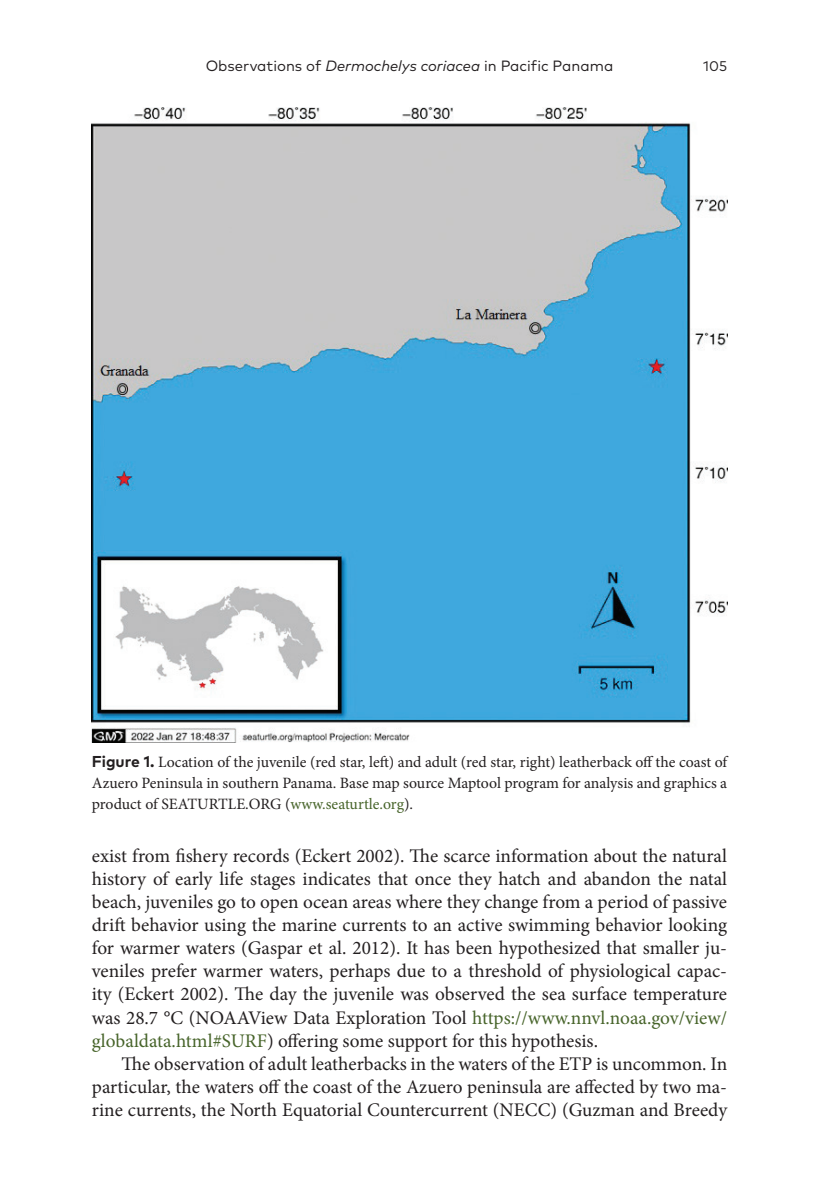
<style>
.page{position:relative;width:819px;height:1191px;background:#fff}
.page>*{position:absolute;margin:0;border:0;box-sizing:border-box;transform-origin:0 0}
.Body_text{font:19.25px/23.1px "Minion Pro";color:#231f20;text-align:justify}
.FIG_Caption{font:15.75px/21px "Minion Pro";color:#231f20;text-align:justify}
.t1{font:14.88px "FF Mark Pro";color:#231f20}
.t2{font:14px "FF Mark Pro";color:#231f20}
.s1{font-style:italic}
.s2{font-family:"FF Mark Pro";font-weight:700}
.s3{color:#47642a}
</style>
<div class="page">
<img style="left:92px;top:107px;width:635px;height:635px">
<p class="t1" style="left:206px;top:55px;width:409px">Observations of <span class="s1">Dermochelys coriacea</span> in Pacific Panama</p>
<p class="t2" style="left:703px;top:55px;width:25px">105</p>
<p class="FIG_Caption" style="left:92px;top:752px;width:637px"><span class="s2">Figure 1.</span> Location of the juvenile (red star, left) and adult (red star, right) leatherback off the coast of Azuero Peninsula in southern Panama. Base map source Maptool program for analysis and graphics a product of SEATURTLE.ORG (<span class="s3">www.seaturtle.org</span>).</p>
<p class="Body_text" style="left:92px;top:844px;width:636px">exist from fishery records (Eckert 2002). The scarce information about the natural history of early life stages indicates that once they hatch and abandon the natal beach, juveniles go to open ocean areas where they change from a period of passive drift behavior using the marine currents to an active swimming behavior looking for warmer waters (Gaspar et al. 2012). It has been hypothesized that smaller ju&shy;veniles prefer warmer waters, perhaps due to a threshold of physiological capac&shy;ity (Eckert 2002). The day the juvenile was observed the sea surface temperature was 28.7 °C (NOAAView Data Exploration Tool <span class="s3">https://www.nnvl.noaa.gov/view/ globaldata.html#SURF</span>) offering some support for this hypothesis.</p>
<p class="Body_text" style="left:92px;top:1052px;width:637px;text-indent:30px">The observation of adult leatherbacks in the waters of the ETP is uncommon. In particular, the waters off the coast of the Azuero peninsula are affected by two ma&shy;rine currents, the North Equatorial Countercurrent (NECC) (Guzman and Breedy</p>
</div>
